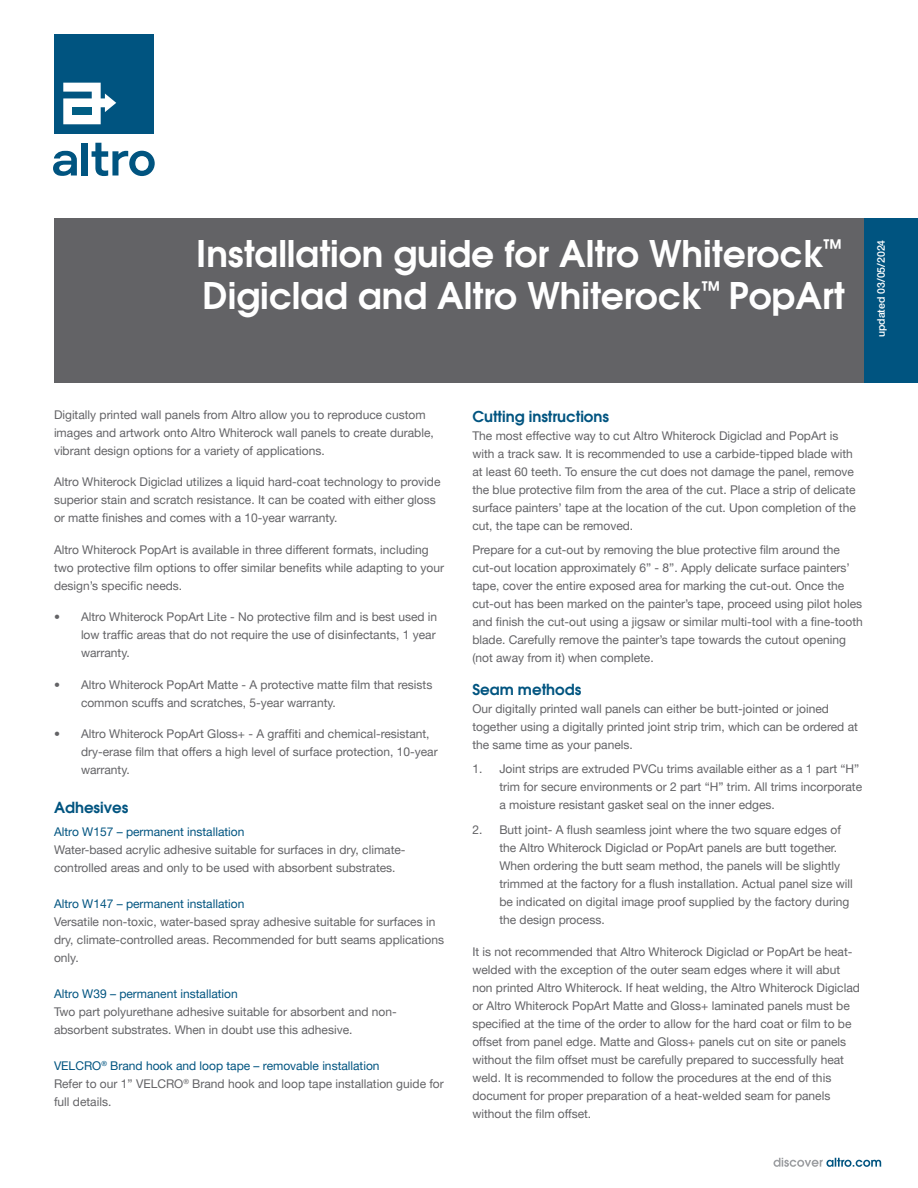
<style>
.page{position:relative;width:918px;height:1188px;background:#fff}
.page>*{position:absolute;margin:0;border:0;box-sizing:border-box;transform-origin:0 0}
._4A_Header_16pt_-_no_rule{font:600 36px/42px "Avant Garde";color:#fff}
.Subheader_-_10pt_Helvetica_Neue{font:600 15px "Avant Garde";color:#005480}
.Subheader_-_10pt_Helvetica_Neue-2{font:12px/18px "Helvetica Neue LT Pro";color:#636366}
.tool_name{font:500 10.5px "Helvetica Neue LT Pro";color:#fff}
.s1{color:#005480}
</style>
<div class="page">
<div style="left:82px;top:143px;width:6px;height:33px;background:#005480"></div>
<svg style="left:53px;top:151px;width:24px;height:25px"></svg>
<svg style="left:92px;top:143px;width:63px;height:33px"></svg>
<div style="left:54px;top:34px;width:100px;height:100px;background:#005480"></div>
<svg style="left:63px;top:83px;width:53px;height:41px"></svg>
<div style="left:73px;top:108px;width:19px;height:7px;background:#015e84"></div>
<div style="left:864px;top:218px;width:54px;height:164px;background:#005480"></div>
<div style="left:54px;top:218px;width:810px;height:164px;background:#636366"></div>
<svg style="left:774px;top:1158px;width:107px;height:9px"></svg>
<p class="_4A_Header_16pt_-_no_rule" style="left:196px;top:232px;width:650px">Installation guide for Altro Whiterock<sup>™<br></sup>Digiclad and Altro Whiterock<sup>™</sup> PopArt</p>
<p class="tool_name" style="left:875px;top:337px;width:99px;rotate:-90deg">updated 03/05/2024</p>
<p class="Subheader_-_10pt_Helvetica_Neue-2" style="left:54px;top:405px;width:381px">Digitally printed wall panels from Altro allow you to reproduce custom images and artwork onto Altro Whiterock wall panels to create durable, vibrant design options for a variety of applications.</p>
<p class="Subheader_-_10pt_Helvetica_Neue-2" style="left:54px;top:473px;width:388px">Altro Whiterock Digiclad utilizes a liquid hard-coat technology to provide superior stain and scratch resistance. It can be coated with either gloss or matte finishes and comes with a 10-year warranty.</p>
<p class="Subheader_-_10pt_Helvetica_Neue-2" style="left:54px;top:540px;width:392px">Altro Whiterock PopArt is available in three different formats, including two protective film options to offer similar benefits while adapting to your design’s specific needs.</p>
<p class="Subheader_-_10pt_Helvetica_Neue-2" style="left:81px;top:608px;width:358px;text-indent:-27px">• Altro Whiterock PopArt Lite - No protective film and is best used in low traffic areas that do not require the use of disinfectants, 1 year warranty.</p>
<p class="Subheader_-_10pt_Helvetica_Neue-2" style="left:81px;top:675px;width:353px;text-indent:-27px">• Altro Whiterock PopArt Matte - A protective matte film that resists common scuffs and scratches, 5-year warranty.</p>
<p class="Subheader_-_10pt_Helvetica_Neue-2" style="left:81px;top:725px;width:358px;text-indent:-27px">• Altro Whiterock PopArt Gloss+ - A graffiti and chemical-resistant, dry-erase film that offers a high level of surface protection, 10-year warranty.</p>
<p class="Subheader_-_10pt_Helvetica_Neue" style="left:54px;top:798px;width:76px">Adhesives</p>
<p class="Subheader_-_10pt_Helvetica_Neue-2" style="left:54px;top:822px;width:353px"><span class="s1">Altro W157 – permanent installation<br></span>Water-based acrylic adhesive suitable for surfaces in dry, climate&shy;controlled areas and only to be used with absorbent substrates.</p>
<p class="Subheader_-_10pt_Helvetica_Neue-2" style="left:54px;top:894px;width:392px"><span class="s1">Altro W147 – permanent installation<br></span>Versatile non-toxic, water-based spray adhesive suitable for surfaces in dry, climate-controlled areas. Recommended for butt seams applications only.</p>
<p class="Subheader_-_10pt_Helvetica_Neue-2" style="left:54px;top:984px;width:344px"><span class="s1">Altro W39 – permanent installation<br></span>Two part polyurethane adhesive suitable for absorbent and non&shy;absorbent substrates. When in doubt use this adhesive.</p>
<p class="Subheader_-_10pt_Helvetica_Neue-2" style="left:54px;top:1056px;width:391px"><span class="s1">VELCRO</span><sup>®</sup> <span class="s1">Brand hook and loop tape – removable installation<br></span>Refer to our 1” VELCRO<sup>®</sup> Brand hook and loop tape installation guide for full details.</p>
<p class="Subheader_-_10pt_Helvetica_Neue" style="left:472px;top:406px;width:138px">Cutting instructions</p>
<p class="Subheader_-_10pt_Helvetica_Neue-2" style="left:472px;top:426px;width:385px">The most effective way to cut Altro Whiterock Digiclad and PopArt is with a track saw. It is recommended to use a carbide-tipped blade with at least 60 teeth. To ensure the cut does not damage the panel, remove the blue protective film from the area of the cut. Place a strip of delicate surface painters’ tape at the location of the cut. Upon completion of the cut, the tape can be removed.</p>
<p class="Subheader_-_10pt_Helvetica_Neue-2" style="left:472px;top:541px;width:392px">Prepare for a cut-out by removing the blue protective film around the cut-out location approximately 6” - 8”. Apply delicate surface painters’ tape, cover the entire exposed area for marking the cut-out. Once the cut-out has been marked on the painter’s tape, proceed using pilot holes and finish the cut-out using a jigsaw or similar multi-tool with a fine-tooth blade. Carefully remove the painter’s tape towards the cutout opening (not away from it) when complete.</p>
<p class="Subheader_-_10pt_Helvetica_Neue" style="left:472px;top:679px;width:110px">Seam methods</p>
<p class="Subheader_-_10pt_Helvetica_Neue-2" style="left:472px;top:699px;width:387px">Our digitally printed wall panels can either be butt-jointed or joined together using a digitally printed joint strip trim, which can be ordered at the same time as your panels.</p>
<p class="Subheader_-_10pt_Helvetica_Neue-2" style="left:499px;top:760px;width:364px;text-indent:-27px">1. Joint strips are extruded PVCu trims available either as a 1 part “H” trim for secure environments or 2 part “H” trim. All trims incorporate a moisture resistant gasket seal on the inner edges.</p>
<p class="Subheader_-_10pt_Helvetica_Neue-2" style="left:499px;top:821px;width:355px;text-indent:-27px">2. Butt joint- A flush seamless joint where the two square edges of the Altro Whiterock Digiclad or PopArt panels are butt together.<br>When ordering the butt seam method, the panels will be slightly trimmed at the factory for a flush installation. Actual panel size will be indicated on digital image proof supplied by the factory during the design process.</p>
<p class="Subheader_-_10pt_Helvetica_Neue-2" style="left:472px;top:942px;width:389px">It is not recommended that Altro Whiterock Digiclad or PopArt be heat&shy;welded with the exception of the outer seam edges where it will abut non printed Altro Whiterock. If heat welding, the Altro Whiterock Digiclad or Altro Whiterock PopArt Matte and Gloss+ laminated panels must be specified at the time of the order to allow for the hard coat or film to be offset from panel edge. Matte and Gloss+ panels cut on site or panels without the film offset must be carefully prepared to successfully heat weld. It is recommended to follow the procedures at the end of this document for proper preparation of a heat-welded seam for panels without the film offset.</p>
</div>
